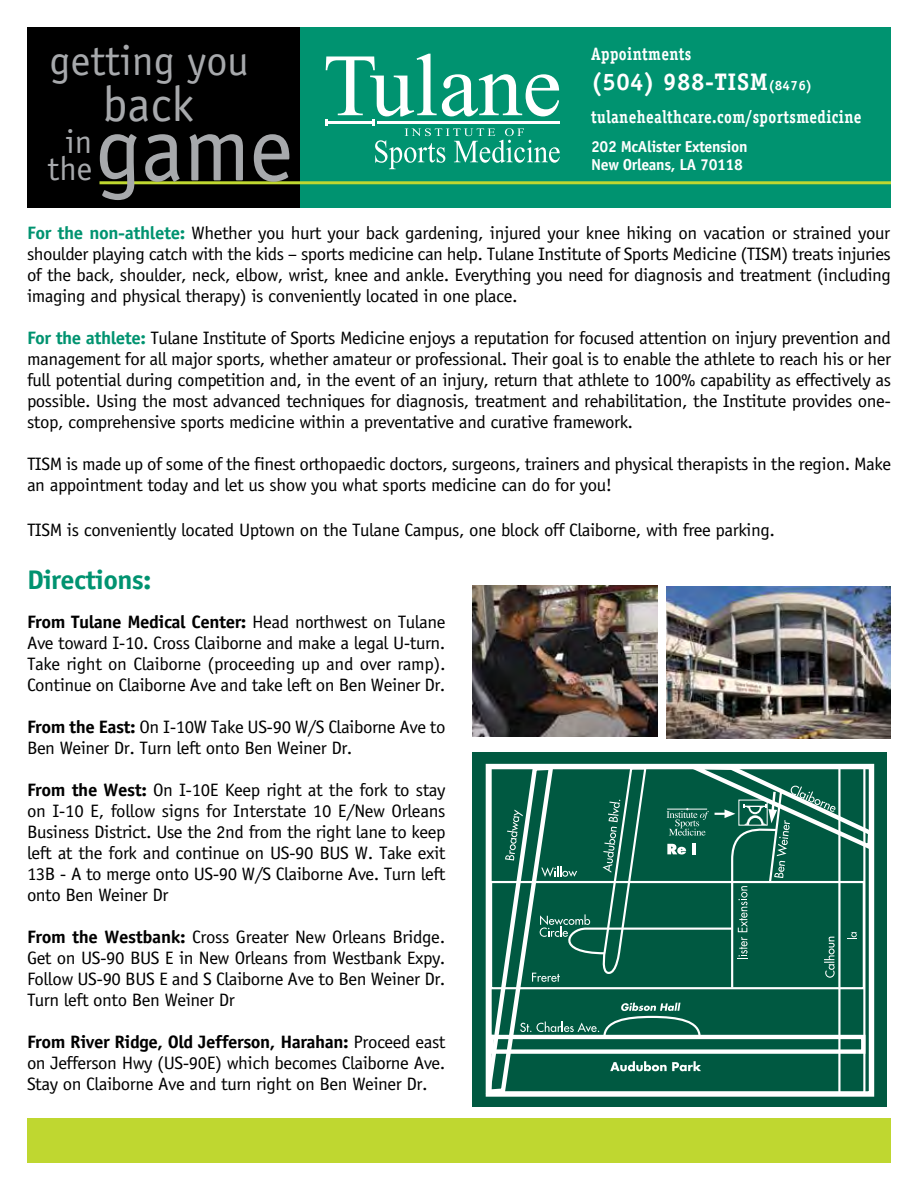
<style>
.page{position:relative;width:918px;height:1188px;background:#fff}
.page>*{position:absolute;margin:0;border:0;box-sizing:border-box;transform-origin:0 0}
.t1{font:93.6px "Officina Sans";color:#a7a9ac}
.t2{font:49.65px "Officina Sans";color:#a7a9ac}
.t3{font:42.3px "Officina Sans";color:#a7a9ac}
.t4{font:33.45px/26.7px "Officina Sans";color:#a7a9ac;text-align:center}
.t5{font:700 27px "Officina Sans";letter-spacing:-.025em;color:#009370;scale:1.05 1}
.t6{font:700 24px "Officina Serif";letter-spacing:.025em;color:#fff}
.t7{font:18px/21px "Officina Sans";letter-spacing:-.025em;color:#000;text-align:justify;scale:1.05 1}
.t8{font:700 18px "Officina Serif";letter-spacing:.025em;color:#fff;scale:.85 1}
.t9{font:700 15.9px/18px "Officina Sans";letter-spacing:-.025em;color:#fff}
.s1{font-size:13.5px}
.s2{font-weight:700;color:#009370}
.s3{font-weight:700}
</style>
<div class="page">
<div style="left:27px;top:1118px;width:864px;height:44px;background:#bfd730"></div>
<div style="left:281px;top:27px;width:610px;height:180px;background:#009370"></div>
<div style="left:27px;top:27px;width:273px;height:180px;background:#000"></div>
<hr style="left:100px;top:181px;width:791px;height:3px;background:#bfd730">
<svg style="left:325px;top:54px;width:235px;height:115px"></svg>
<img style="left:472px;top:585px;width:186px;height:152px">
<div style="left:472px;top:753px;width:415px;height:354px;background:#005941"></div>
<svg style="left:485px;top:763px;width:390px;height:333px"></svg>
<img style="left:667px;top:586px;width:224px;height:152px">
<p class="t3" style="left:50px;top:36px;width:201px">getting you</p>
<p class="t2" style="left:103px;top:75px;width:93px">back</p>
<p class="t4" style="left:48px;top:129px;width:46px">in the</p>
<p class="t1" style="left:95px;top:94px;width:200px">game</p>
<p class="t8" style="left:591px;top:43px;width:119px">Appointments</p>
<p class="t6" style="left:591px;top:67px;width:223px">(504) 988-TISM<span class="s1">(8476)</span></p>
<p class="t8" style="left:591px;top:106px;width:319px">tulanehealthcare.com/sportsmedicine</p>
<p class="t9" style="left:591px;top:137px;width:158px">202 McAlister Extension<br>New Orleans, LA 70118</p>
<p class="t7" style="left:27px;top:222px;width:824px"><span class="s2">For the non-athlete:</span> Whether you hurt your back gardening, injured your knee hiking on vacation or strained your shoulder playing catch with the kids – sports medicine can help. Tulane Institute of Sports Medicine (TISM) treats injuries of the back, shoulder, neck, elbow, wrist, knee and ankle. Everything you need for diagnosis and treatment (including imaging and physical therapy) is conveniently located in one place.</p>
<p class="t7" style="left:27px;top:327px;width:824px"><span class="s2">For the athlete:</span> Tulane Institute of Sports Medicine enjoys a reputation for focused attention on injury prevention and management for all major sports, whether amateur or professional. Their goal is to enable the athlete to reach his or her full potential during competition and, in the event of an injury, return that athlete to 100% capability as effectively as possible. Using the most advanced techniques for diagnosis, treatment and rehabilitation, the Institute provides one&shy;stop, comprehensive sports medicine within a preventative and curative framework.</p>
<p class="t7" style="left:27px;top:453px;width:824px">TISM is made up of some of the finest orthopaedic doctors, surgeons, trainers and physical therapists in the region. Make an appointment today and let us show you what sports medicine can do for you!</p>
<p class="t7" style="left:27px;top:520px;width:714px">TISM is conveniently located Uptown on the Tulane Campus, one block off Claiborne, with free parking.</p>
<h2 class="t5" style="left:27px;top:563px;width:120px">Directions:</h2>
<p class="t7" style="left:27px;top:611px;width:400px"><span class="s3">From Tulane Medical Center:</span> Head northwest on Tulane Ave toward I-10. Cross Claiborne and make a legal U-turn.<br>Take right on Claiborne (proceeding up and over ramp).<br>Continue on Claiborne Ave and take left on Ben Weiner Dr.</p>
<p class="t7" style="left:27px;top:716px;width:400px"><span class="s3">From the East:</span> On I-10W Take US-90 W/S Claiborne Ave to</p>
<p class="t7" style="left:27px;top:737px;width:312px">Ben Weiner Dr. Turn left onto Ben Weiner Dr.</p>
<p class="t7" style="left:27px;top:779px;width:400px"><span class="s3">From the West:</span> On I-10E Keep right at the fork to stay on I-10 E, follow signs for Interstate 10 E/New Orleans Business District. Use the 2nd from the right lane to keep left at the fork and continue on US-90 BUS W. Take exit 13B - A to merge onto US-90 W/S Claiborne Ave. Turn left onto Ben Weiner Dr</p>
<p class="t7" style="left:27px;top:926px;width:400px"><span class="s3">From the Westbank:</span> Cross Greater New Orleans Bridge.<br>Get on US-90 BUS E in New Orleans from Westbank Expy.<br>Follow US-90 BUS E and S Claiborne Ave to Ben Weiner Dr.<br>Turn left onto Ben Weiner Dr</p>
<p class="t7" style="left:27px;top:1031px;width:400px"><span class="s3">From River Ridge, Old Jefferson, Harahan:</span> Proceed east on Jefferson Hwy (US-90E) which becomes Claiborne Ave.<br>Stay on Claiborne Ave and turn right on Ben Weiner Dr.</p>
</div>
